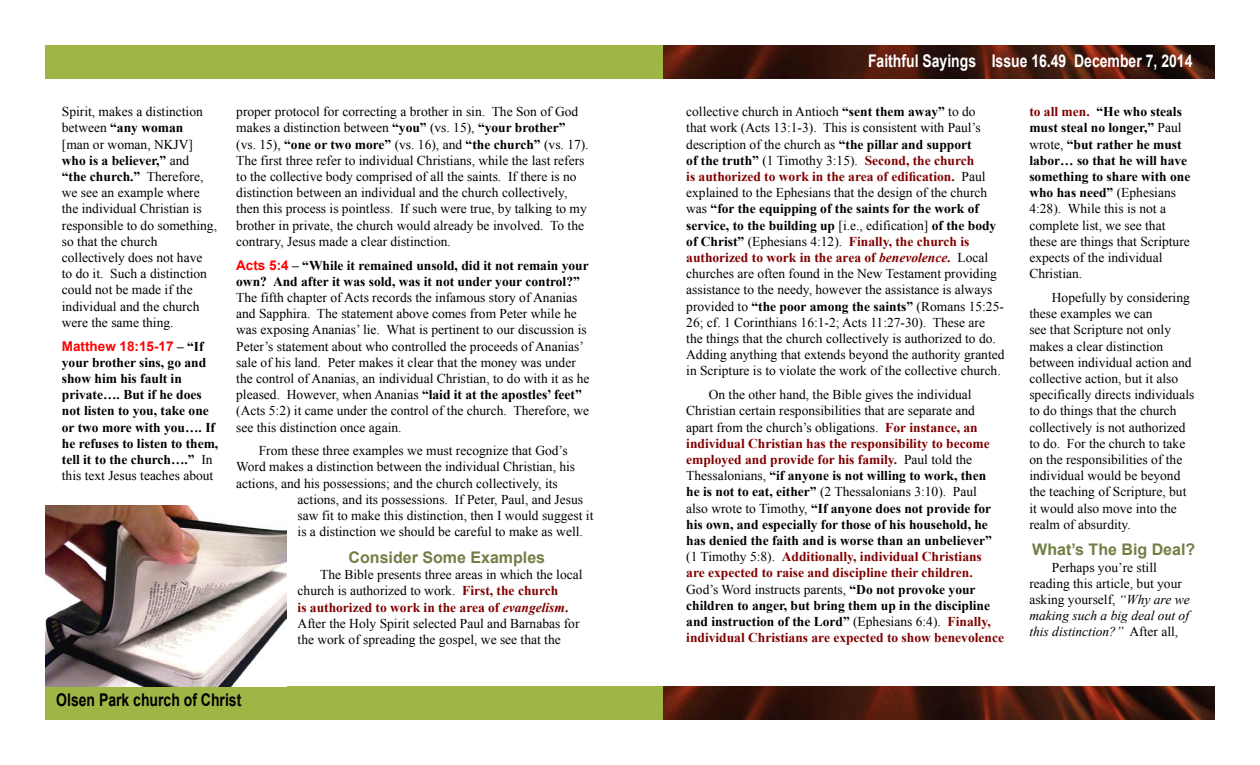
<style>
.page{position:relative;width:1260px;height:765px;background:#fff}
.page>*{position:absolute;margin:0;border:0;box-sizing:border-box;transform-origin:0 0}
.t1{font:700 17.5px "Arial";color:#fff;scale:.8 1}
.t2{font:700 17.5px "Arial";color:#000;scale:.8 1}
.t3{font:700 16px "Arial";color:#717f45}
.t4{font:13.5px/16.2px "Times New Roman";color:#000}
.t5{font:700 13.5px/16.2px "Times New Roman";color:#000}
.t6{font:700 13.5px "Arial";color:#f00}
.s1{font-weight:700}
.s2{font-family:"Times New Roman";color:#000}
.s3{font-weight:400}
.s4{font-family:"Arial";color:#f00}
.s5{font-weight:700;color:#7f0000}
.s6{font-weight:700;font-style:italic;color:#7f0000}
.s7{color:#7f0000}
.s8{font-style:italic}
</style>
<div class="page">
<div style="left:45px;top:45px;width:630px;height:34px;background:#9fb546"></div>
<div style="left:45px;top:686px;width:630px;height:34px;background:#9fb546"></div>
<img style="left:664px;top:686px;width:551px;height:34px">
<img style="left:664px;top:45px;width:551px;height:34px">
<img style="left:45px;top:505px;width:241px;height:181px">
<p class="t4" style="left:62px;top:103px;width:157px">Spirit, makes a distinction between <span class="s1">“any woman<br></span>[man or woman, NKJV] <span class="s1">who is a believer,”</span> and <span class="s1">“the church.”</span> Therefore, we see an example where the individual Christian is responsible to do something, so that the church collectively does not have<br>to do it. Such a distinction could not be made if the individual and the church were the same thing.</p>
<p class="t6" style="left:62px;top:337px;width:143px">Matthew 18:15-17 <span class="s2">– “If</span></p>
<p class="t5" style="left:62px;top:354px;width:158px">your brother sins, go and show him his fault in private…. But if he does not listen to you, take one or two more with you…. If he refuses to listen to them, tell it to the church….” <span class="s3">In this text Jesus teaches about</span></p>
<p class="t4" style="left:236px;top:103px;width:354px">proper protocol for correcting a brother in sin. The Son of God makes a distinction between <span class="s1">“you”</span> (vs. 15), <span class="s1">“your brother” </span>(vs. 15), <span class="s1">“one or two more”</span> (vs. 16), and <span class="s1">“the church”</span> (vs. 17).<br>The first three refer to individual Christians, while the last refers to the collective body comprised of all the saints. If there is no distinction between an individual and the church collectively, then this process is pointless. If such were true, by talking to my brother in private, the church would already be involved. To the contrary, Jesus made a clear distinction.</p>
<p class="t5" style="left:236px;top:257px;width:354px"><span class="s4">Acts 5:4</span> – “While it remained unsold, did it not remain your own? And after it was sold, was it not under your control?”</p>
<p class="t4" style="left:236px;top:289px;width:355px">The fifth chapter of Acts records the infamous story of Ananias and Sapphira. The statement above comes from Peter while he was exposing Ananias’ lie. What is pertinent to our discussion is Peter’s statement about who controlled the proceeds of Ananias’ sale of his land. Peter makes it clear that the money was under the control of Ananias, an individual Christian, to do with it as he pleased. However, when Ananias <span class="s1">“laid it at the apostles’ feet” </span>(Acts 5:2) it came under the control of the church. Therefore, we see this distinction once again.</p>
<p class="t4" style="left:259px;top:442px;width:310px">From these three examples we must recognize that God’s</p>
<p class="t4" style="left:236px;top:459px;width:340px">Word makes a distinction between the individual Christian, his</p>
<p class="t4" style="left:236px;top:475px;width:323px">actions, and his possessions; and the church collectively, its</p>
<p class="t4" style="left:298px;top:491px;width:287px">actions, and its possessions. If Peter, Paul, and Jesus</p>
<p class="t4" style="left:298px;top:507px;width:297px">saw fit to make this distinction, then I would suggest it</p>
<p class="t4" style="left:298px;top:523px;width:287px">is a distinction we should be careful to make as well.</p>
<p class="t3" style="left:349px;top:547px;width:198px">Consider Some Examples</p>
<p class="t4" style="left:298px;top:566px;width:286px;text-indent:23px">The Bible presents three areas in which the local church is authorized to work. <span class="s5">First, the church<br>is authorized to work in the area of</span> <span class="s6">evangelism</span><span class="s5">.<br></span>After the Holy Spirit selected Paul and Barnabas for the work of spreading the gospel, we see that the</p>
<p class="t2" style="left:56px;top:688px;width:233px">Olsen Park church of Christ</p>
<p class="t1" style="left:868px;top:49px;width:407px">Faithful Sayings Issue 16.49 December 7, 2014</p>
<p class="t4" style="left:686px;top:103px;width:320px">collective church in Antioch <span class="s1">“sent them away”</span> to do<br>that work (Acts 13:1-3). This is consistent with Paul’s description of the church as <span class="s1">“the pillar and support<br>of the truth”</span> (1 Timothy 3:15). <span class="s5">Second, the church<br>is authorized to work in the area of edification.</span> Paul explained to the Ephesians that the design of the church was <span class="s1">“for the equipping of the saints for the work of service, to the building up</span> [i.e., edification] <span class="s1">of the body of Christ”</span> (Ephesians 4:12). <span class="s5">Finally, the church is authorized to work in the area of</span> <span class="s6">benevolence</span><span class="s5">.</span> Local churches are often found in the New Testament providing assistance to the needy, however the assistance is always provided to <span class="s1">“the poor among the saints”</span> (Romans 15:25- 26; cf. 1 Corinthians 16:1-2; Acts 11:27-30). These are the things that the church collectively is authorized to do.<br>Adding anything that extends beyond the authority granted in Scripture is to violate the work of the collective church.</p>
<p class="t5" style="left:686px;top:386px;width:319px;text-indent:23px"><span class="s3">On the other hand, the Bible gives the individual Christian certain responsibilities that are separate and apart from the church’s obligations.</span> <span class="s7">For instance, an individual Christian has the responsibility to become employed and provide for his family.</span> <span class="s3">Paul told the Thessalonians,</span> “if anyone is not willing to work, then<br>he is not to eat, either” <span class="s3">(2 Thessalonians 3:10). Paul<br>also wrote to Timothy,</span> “If anyone does not provide for his own, and especially for those of his household, he has denied the faith and is worse than an unbeliever” <span class="s3">(1 Timothy 5:8).</span> <span class="s7">Additionally, individual Christians<br>are expected to raise and discipline their children.<br></span><span class="s3">God’s Word instructs parents,</span> “Do not provoke your children to anger, but bring them up in the discipline and instruction of the Lord” <span class="s3">(Ephesians 6:4).</span> <span class="s7">Finally, individual Christians are expected to show benevolence</span></p>
<p class="t4" style="left:1029px;top:103px;width:163px"><span class="s5">to all men.</span> <span class="s1">“He who steals must steal no longer,”</span> Paul wrote, <span class="s1">“but rather he must labor… so that he will have something to share with one who has need”</span> (Ephesians<br>4:28). While this is not a complete list, we see that these are things that Scripture expects of the individual<br>Christian.</p>
<p class="t4" style="left:1029px;top:289px;width:166px;text-indent:22px">Hopefully by considering these examples we can<br>see that Scripture not only makes a clear distinction between individual action and collective action, but it also specifically directs individuals to do things that the church collectively is not authorized to do. For the church to take on the responsibilities of the individual would be beyond the teaching of Scripture, but it would also move into the realm of absurdity.</p>
<p class="t3" style="left:1032px;top:539px;width:164px">What’s The Big Deal?</p>
<p class="t4" style="left:1029px;top:559px;width:162px;text-indent:22px">Perhaps you’re still reading this article, but your asking yourself, <span class="s8">“Why are we making such a big deal out of this distinction?”</span> After all,</p>
</div>
